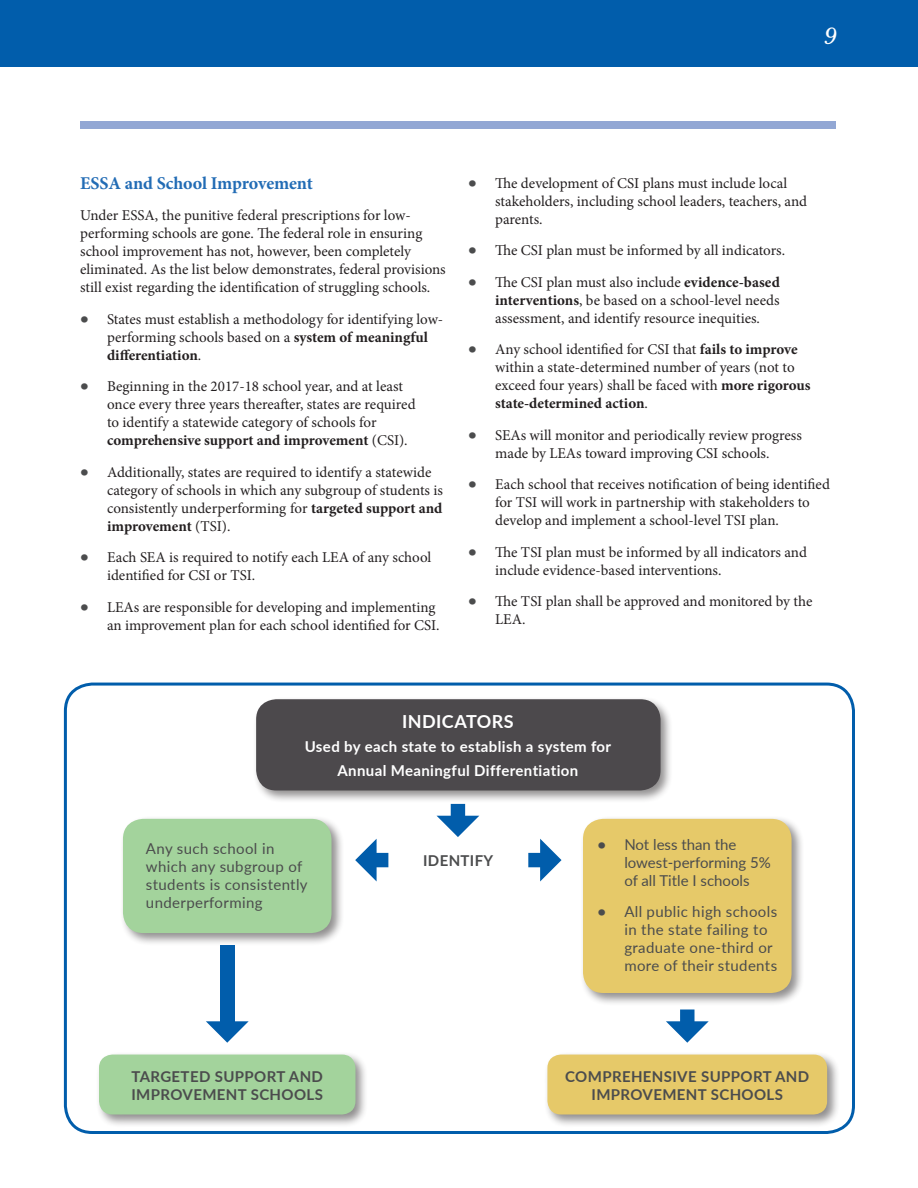
<style>
.page{position:relative;width:918px;height:1188px;background:#fff}
.page>*{position:absolute;margin:0;border:0;box-sizing:border-box;transform-origin:0 0}
.t1{font:italic 21px "Libre Baskerville";color:#fff}
.t2{font:700 18px "Minion Pro";letter-spacing:-.01em;color:#226cb5}
.t3{font:700 18px "Lato";letter-spacing:.025em;color:#fff}
.t4{font:15px/18px "Minion Pro";letter-spacing:-.005em;color:#231f20}
.t5{font:15px/18px "Lato";letter-spacing:.025em;color:#4b4c4d}
.t6{font:700 15px/18px "Lato";letter-spacing:.025em;color:#4b4c4d;text-align:center}
.t7{font:700 15px/24px "Lato";letter-spacing:.025em;color:#fff;text-align:center}
.t8{font:15px/18px "Lato";color:#4b4c4d}
.s1{font-family:"Lato";font-weight:700;color:#4b4c4d}
.s2{font-weight:700}
</style>
<div class="page">
<div style="left:0;top:0;width:918px;height:68px;background:#015dab"></div>
<div style="left:64px;top:683px;width:791px;height:451px;border:3px solid #015dab;border-radius:27px"></div>
<div style="left:80px;top:122px;width:756px;height:7px;background:#92a7d4"></div>
<div style="left:252px;top:696px;width:422px;height:108px;background:#231f20;opacity:.5"></div>
<div style="left:256px;top:699px;width:405px;height:92px;background:#4c494c;border-radius:20px"></div>
<div style="left:579px;top:815px;width:225px;height:191px;background:#231f20;opacity:.5"></div>
<div style="left:583px;top:819px;width:209px;height:174px;background:#e6c969;border-radius:20px"></div>
<svg style="left:666px;top:1010px;width:43px;height:33px"></svg>
<div style="left:544px;top:1051px;width:296px;height:77px;background:#231f20;opacity:.5"></div>
<div style="left:547px;top:1055px;width:280px;height:59px;background:#e6c969;border-radius:14px"></div>
<div style="left:119px;top:815px;width:225px;height:131px;background:#231f20;opacity:.5"></div>
<div style="left:123px;top:819px;width:209px;height:114px;background:#a3d39c;border-radius:20px"></div>
<div style="left:95px;top:1051px;width:274px;height:77px;background:#231f20;opacity:.5"></div>
<div style="left:99px;top:1055px;width:257px;height:59px;background:#a3d39c;border-radius:14px"></div>
<svg style="left:206px;top:1021px;width:43px;height:22px"></svg>
<div style="left:220px;top:945px;width:15px;height:81px;background:#015dab"></div>
<svg style="left:355px;top:839px;width:33px;height:42px"></svg>
<svg style="left:528px;top:839px;width:34px;height:42px"></svg>
<svg style="left:437px;top:804px;width:42px;height:33px"></svg>
<h1 class="t1" style="left:824px;top:24px;width:15px">9</h1>
<p class="t2" style="left:80px;top:170px;width:234px">ESSA and School Improvement</p>
<p class="t4" style="left:80px;top:206px;width:367px">Under ESSA, the punitive federal prescriptions for low&shy;performing schools are gone. The federal role in ensuring school improvement has not, however, been completely eliminated. As the list below demonstrates, federal provisions still exist regarding the identification of struggling schools.</p>
<p class="t4" style="left:107px;top:310px;width:338px;text-indent:-27px"><span class="s1">•</span> States must establish a methodology for identifying low&shy;performing schools based on a <span class="s2">system of meaningful differentiation</span>.</p>
<p class="t4" style="left:107px;top:377px;width:310px;text-indent:-27px"><span class="s1">•</span> Beginning in the 2017-18 school year, and at least once every three years thereafter, states are required to identify a statewide category of schools for <span class="s2">comprehensive support and improvement</span> (CSI).</p>
<p class="t4" style="left:107px;top:463px;width:337px;text-indent:-27px"><span class="s1">•</span> Additionally, states are required to identify a statewide category of schools in which any subgroup of students is consistently underperforming for <span class="s2">targeted support and improvement</span> (TSI).</p>
<p class="t4" style="left:107px;top:548px;width:326px;text-indent:-27px"><span class="s1">•</span> Each SEA is required to notify each LEA of any school identified for CSI or TSI.</p>
<p class="t4" style="left:80px;top:598px;width:361px;text-align:right"><span class="s1">•</span> LEAs are responsible for developing and implementing an improvement plan for each school identified for CSI.</p>
<p class="t4" style="left:495px;top:174px;width:313px;text-indent:-27px"><span class="s1">•</span> The development of CSI plans must include local stakeholders, including school leaders, teachers, and parents.</p>
<p class="t4" style="left:468px;top:241px;width:318px"><span class="s1">•</span> The CSI plan must be informed by all indicators.</p>
<p class="t4" style="left:495px;top:273px;width:286px;text-align:justify;text-indent:-27px"><span class="s1">•</span> The CSI plan must also include <span class="s2">evidence-based interventions</span>, be based on a school-level needs assessment, and identify resource inequities.</p>
<p class="t4" style="left:495px;top:340px;width:317px;text-indent:-27px"><span class="s1">•</span> Any school identified for CSI that <span class="s2">fails to improve </span>within a state-determined number of years (not to exceed four years) shall be faced with <span class="s2">more rigorous state-determined action</span>.</p>
<p class="t4" style="left:468px;top:426px;width:335px;text-align:center"><span class="s1">•</span> SEAs will monitor and periodically review progress made by LEAs toward improving CSI schools.</p>
<p class="t4" style="left:495px;top:475px;width:336px;text-indent:-27px"><span class="s1">•</span> Each school that receives notification of being identified for TSI will work in partnership with stakeholders to develop and implement a school-level TSI plan.</p>
<p class="t4" style="left:495px;top:543px;width:313px;text-indent:-27px"><span class="s1">•</span> The TSI plan must be informed by all indicators and include evidence-based interventions.</p>
<p class="t4" style="left:495px;top:592px;width:319px;text-indent:-27px"><span class="s1">•</span> The TSI plan shall be approved and monitored by the<br>LEA.</p>
<p class="t3" style="left:402px;top:708px;width:113px">INDICATORS</p>
<p class="t7" style="left:305px;top:734px;width:308px">Used by each state to establish a system for<br>Annual Meaningful Differentiation</p>
<p class="t5" style="left:146px;top:838px;width:163px">Any such school in which any subgroup of students is consistently underperforming</p>
<p class="t6" style="left:131px;top:1066px;width:193px;text-align:left">TARGETED SUPPORT AND<br>IMPROVEMENT SCHOOLS</p>
<p class="t6" style="left:423px;top:851px;width:72px">IDENTIFY</p>
<p class="t8" style="left:624px;top:835px;width:148px;text-indent:-27px"><span class="s2">•</span> Not less than the lowest-performing 5% of all Title I schools</p>
<p class="t5" style="left:624px;top:902px;width:154px;text-indent:-27px"><span class="s2">•</span> All public high schools in the state failing to graduate one-third or more of their students</p>
<p class="t6" style="left:565px;top:1066px;width:246px">COMPREHENSIVE SUPPORT AND<br>IMPROVEMENT SCHOOLS</p>
</div>
